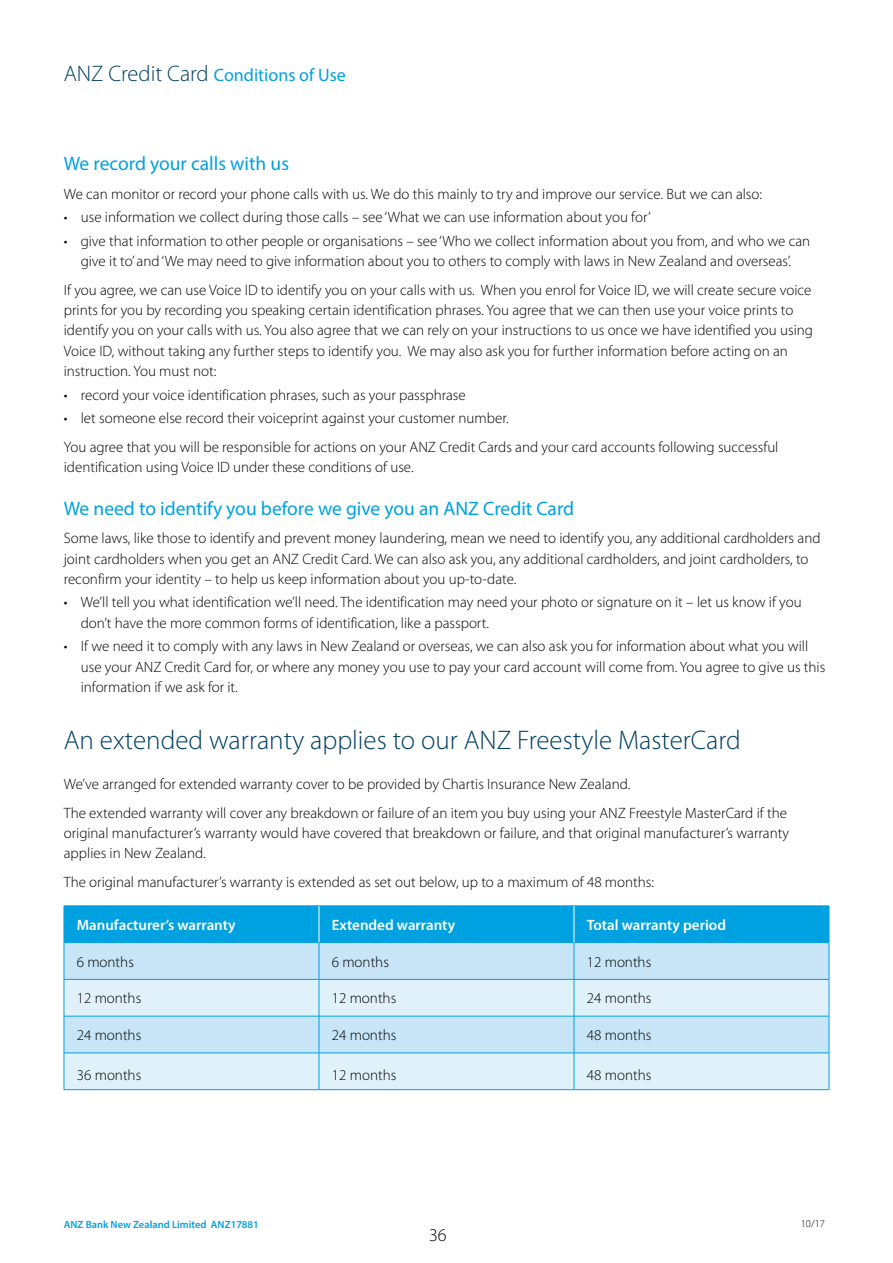
<style>
.page{position:relative;width:893px;height:1263px;background:#fff}
.page>*{position:absolute;margin:0;border:0;box-sizing:border-box;transform-origin:0 0}
.t1{font:300 27px "Myriad Pro";color:#004062}
.t2{font:19.5px "Myriad Pro";color:#00a1e0}
.t3{font:18px "Myriad Pro";color:#00a1e0}
.t4{font:300 18px "Myriad Pro";color:#000}
.t5{font:300 15px/20.2px "Myriad Pro";color:#000}
.t6{font:600 15px "Myriad Pro";color:#fff}
.t7{font:600 10.5px "Myriad Pro";color:#00a1e0}
.t8{font:300 10.5px "Myriad Pro";color:#000}
.s1{font-weight:300;font-size:22.5px;color:#004062}
</style>
<div class="page">
<div style="left:65px;top:906px;width:764px;height:36px;background:#00a1e0"></div>
<div style="left:65px;top:943px;width:764px;height:36px;background:#c7e5f6"></div>
<svg style="left:65px;top:980px;width:764px;height:109px;background:#d6ecf8"></svg>
<hr style="left:64px;top:905px;width:255px;height:1px;background:#00a1e0">
<hr style="left:64px;top:906px;width:1px;height:36px;background:#00a1e0">
<hr style="left:319px;top:905px;width:255px;height:1px;background:#00a1e0">
<hr style="left:574px;top:905px;width:255px;height:1px;background:#00a1e0">
<hr style="left:829px;top:906px;width:1px;height:36px;background:#00a1e0">
<hr style="left:64px;top:942px;width:255px;height:1px;background:#00a1e0">
<hr style="left:64px;top:943px;width:1px;height:36px;background:#00a1e0">
<hr style="left:319px;top:942px;width:255px;height:1px;background:#00a1e0">
<hr style="left:319px;top:943px;width:1px;height:36px;background:#00a1e0">
<hr style="left:574px;top:942px;width:255px;height:1px;background:#00a1e0">
<hr style="left:574px;top:943px;width:1px;height:36px;background:#00a1e0">
<hr style="left:829px;top:943px;width:1px;height:36px;background:#00a1e0">
<hr style="left:64px;top:979px;width:255px;height:1px;background:#00a1e0">
<hr style="left:64px;top:979px;width:1px;height:37px;background:#00a1e0">
<hr style="left:319px;top:979px;width:255px;height:1px;background:#00a1e0">
<hr style="left:319px;top:979px;width:1px;height:37px;background:#00a1e0">
<hr style="left:574px;top:979px;width:255px;height:1px;background:#00a1e0">
<hr style="left:574px;top:979px;width:1px;height:37px;background:#00a1e0">
<hr style="left:829px;top:979px;width:1px;height:37px;background:#00a1e0">
<hr style="left:64px;top:1016px;width:255px;height:1px;background:#00a1e0">
<hr style="left:64px;top:1016px;width:1px;height:37px;background:#00a1e0">
<hr style="left:319px;top:1016px;width:255px;height:1px;background:#00a1e0">
<hr style="left:319px;top:1016px;width:1px;height:37px;background:#00a1e0">
<hr style="left:574px;top:1016px;width:255px;height:1px;background:#00a1e0">
<hr style="left:574px;top:1016px;width:1px;height:37px;background:#00a1e0">
<hr style="left:829px;top:1016px;width:1px;height:37px;background:#00a1e0">
<hr style="left:64px;top:1053px;width:255px;height:1px;background:#00a1e0">
<hr style="left:64px;top:1053px;width:1px;height:36px;background:#00a1e0">
<hr style="left:319px;top:1053px;width:255px;height:1px;background:#00a1e0">
<hr style="left:319px;top:1053px;width:1px;height:36px;background:#00a1e0">
<hr style="left:574px;top:1053px;width:255px;height:1px;background:#00a1e0">
<hr style="left:574px;top:1053px;width:1px;height:36px;background:#00a1e0">
<hr style="left:829px;top:1053px;width:1px;height:36px;background:#00a1e0">
<hr style="left:64px;top:1089px;width:255px;height:1px;background:#00a1e0">
<hr style="left:319px;top:1089px;width:255px;height:1px;background:#00a1e0">
<hr style="left:574px;top:1089px;width:255px;height:1px;background:#00a1e0">
<hr style="left:319px;top:906px;width:1px;height:36px;background:#fff">
<hr style="left:574px;top:906px;width:1px;height:36px;background:#fff">
<p class="t3" style="left:64px;top:64px;width:284px"><span class="s1">ANZ Credit Card</span> Conditions of Use</p>
<h2 class="t2" style="left:64px;top:151px;width:227px">We record your calls with us</h2>
<p class="t5" style="left:64px;top:183px;width:700px">We can monitor or record your phone calls with us. We do this mainly to try and improve our service. But we can also:</p>
<p class="t5" style="left:64px;top:207px;width:588px">• use information we collect during those calls – see ‘What we can use information about you for’</p>
<p class="t5" style="left:64px;top:231px;width:748px;text-align:center">• give that information to other people or organisations – see ‘Who we collect information about you from, and who we can give it to’ and ‘We may need to give information about you to others to comply with laws in New Zealand and overseas’.</p>
<p class="t5" style="left:64px;top:280px;width:751px">If you agree, we can use Voice ID to identify you on your calls with us. When you enrol for Voice ID, we will create secure voice prints for you by recording you speaking certain identification phrases. You agree that we can then use your voice prints to identify you on your calls with us. You also agree that we can rely on your instructions to us once we have identified you using Voice ID, without taking any further steps to identify you. We may also ask you for further information before acting on an instruction. You must not:</p>
<p class="t5" style="left:64px;top:384px;width:403px">• record your voice identification phrases, such as your passphrase</p>
<p class="t5" style="left:64px;top:404px;width:716px;line-height:28.8px">• let someone else record their voiceprint against your customer number.<br>You agree that you will be responsible for actions on your ANZ Credit Cards and your card accounts following successful</p>
<p class="t5" style="left:64px;top:457px;width:351px">identification using Voice ID under these conditions of use.</p>
<h2 class="t2" style="left:64px;top:496px;width:512px">We need to identify you before we give you an ANZ Credit Card</h2>
<p class="t5" style="left:64px;top:528px;width:758px">Some laws, like those to identify and prevent money laundering, mean we need to identify you, any additional cardholders and joint cardholders when you get an ANZ Credit Card. We can also ask you, any additional cardholders, and joint cardholders, to reconfirm your identity – to help us keep information about you up-to-date.</p>
<p class="t5" style="left:81px;top:592px;width:722px;text-indent:-17px">• We’ll tell you what identification we’ll need. The identification may need your photo or signature on it – let us know if you don’t have the more common forms of identification, like a passport.</p>
<p class="t5" style="left:81px;top:636px;width:746px;text-indent:-17px">• If we need it to comply with any laws in New Zealand or overseas, we can also ask you for information about what you will use your ANZ Credit Card for, or where any money you use to pay your card account will come from. You agree to give us this information if we ask for it.</p>
<h1 class="t1" style="left:64px;top:724px;width:678px">An extended warranty applies to our ANZ Freestyle MasterCard</h1>
<p class="t5" style="left:64px;top:769px;width:725px;line-height:28.8px">We’ve arranged for extended warranty cover to be provided by Chartis Insurance New Zealand.<br>The extended warranty will cover any breakdown or failure of an item you buy using your ANZ Freestyle MasterCard if the</p>
<p class="t5" style="left:64px;top:823px;width:727px">original manufacturer’s warranty would have covered that breakdown or failure, and that original manufacturer’s warranty applies in New Zealand.</p>
<p class="t5" style="left:64px;top:872px;width:592px">The original manufacturer’s warranty is extended as set out below, up to a maximum of 48 months:</p>
<p class="t6" style="left:77px;top:915px;width:160px">Manufacturer’s warranty</p>
<p class="t6" style="left:332px;top:915px;width:125px">Extended warranty</p>
<p class="t6" style="left:587px;top:915px;width:141px">Total warranty period</p>
<p class="t5" style="left:77px;top:951px;width:59px">6 months</p>
<p class="t5" style="left:332px;top:951px;width:59px">6 months</p>
<p class="t5" style="left:587px;top:951px;width:66px">12 months</p>
<p class="t5" style="left:77px;top:988px;width:66px">12 months</p>
<p class="t5" style="left:332px;top:988px;width:66px">12 months</p>
<p class="t5" style="left:587px;top:988px;width:66px">24 months</p>
<p class="t5" style="left:77px;top:1025px;width:66px">24 months</p>
<p class="t5" style="left:332px;top:1025px;width:66px">24 months</p>
<p class="t5" style="left:587px;top:1025px;width:66px">48 months</p>
<p class="t5" style="left:77px;top:1065px;width:66px">36 months</p>
<p class="t5" style="left:332px;top:1065px;width:66px">12 months</p>
<p class="t5" style="left:587px;top:1065px;width:66px">48 months</p>
<p class="t7" style="left:64px;top:1218px;width:197px">ANZ Bank New Zealand Limited ANZ17881</p>
<p class="t8" style="left:801px;top:1217px;width:26px">10/17</p>
<p class="t4" style="left:429px;top:1224px;width:19px">36</p>
</div>
